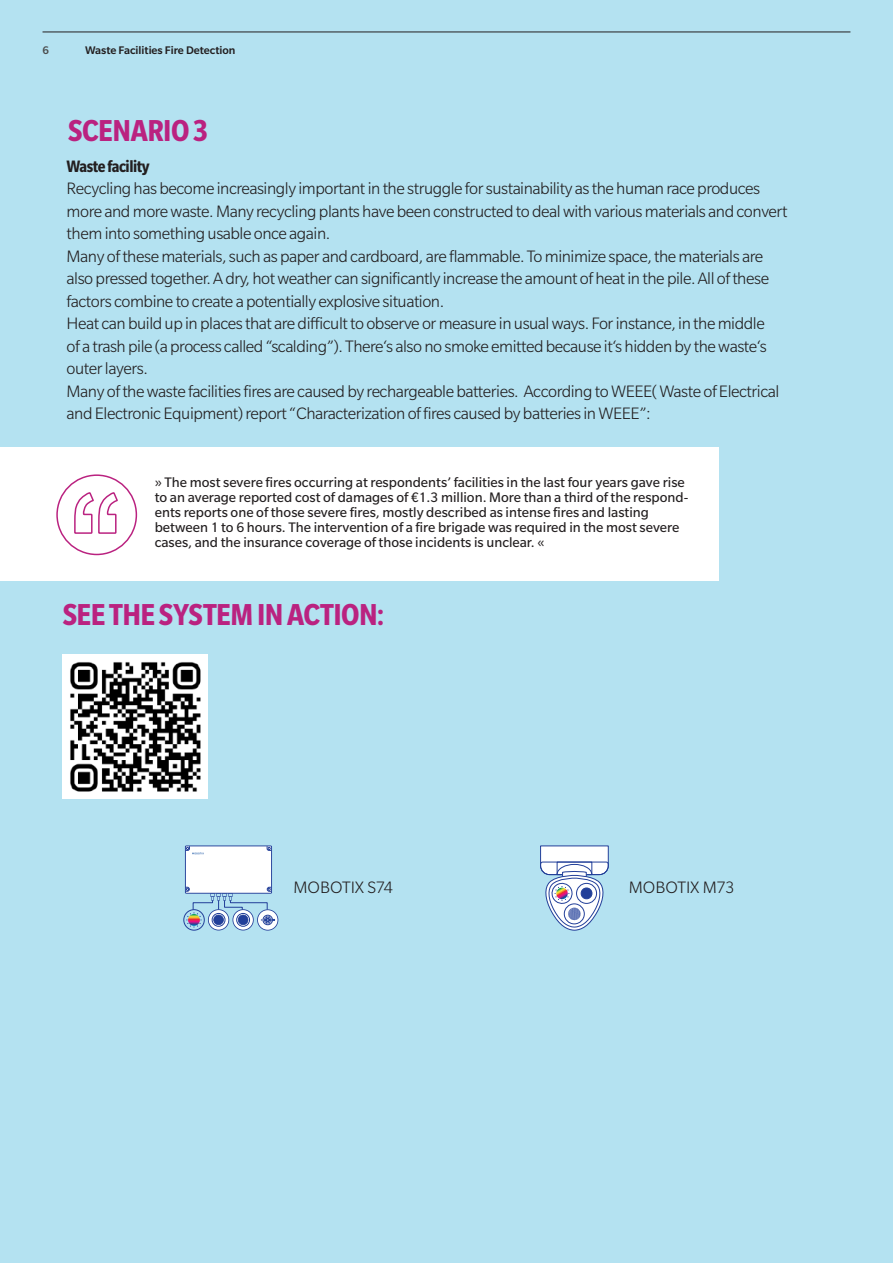
<style>
.page{position:relative;width:893px;height:1263px;background:#b4e2f1}
.page>*{position:absolute;margin:0;border:0;box-sizing:border-box;transform-origin:0 0}
.t1{font:700 condensed 33px "Slate Pro";letter-spacing:-.015em;color:#ba2280}
.t2{font:300 18px/22.5px "Slate Pro";letter-spacing:-.025em;color:#231f20}
.t3{font:300 18px "Slate Pro";letter-spacing:-.005em;color:#231f20}
.t4{font:700 condensed 18px "Slate Pro";letter-spacing:-.025em;color:#231f20}
.t5{font:15px/15px "Slate Pro";color:#231f20}
.t6{font:500 12px "Slate Pro";color:#231f20}
.t7{font:500 12px "Slate Pro";color:#4b4c4d}
</style>
<div class="page">
<div style="left:0;top:447px;width:719px;height:134px;background:#fff"></div>
<svg style="left:74px;top:492px;width:44px;height:42px"></svg>
<div style="left:56px;top:474px;width:81px;height:81px;border:2px solid #ba2280;border-radius:50%"></div>
<img style="left:63px;top:654px;width:144px;height:145px">
<div style="left:183px;top:909px;width:22px;height:21px;border:1px solid #223f99;border-radius:50%"></div>
<svg style="left:185px;top:845px;width:93px;height:85px"></svg>
<svg style="left:540px;top:845px;width:69px;height:86px"></svg>
<hr style="left:43px;top:32px;width:807px;height:1px;background:#231f20">
<p class="t7" style="left:43px;top:44px;width:8px">6</p>
<p class="t6" style="left:85px;top:44px;width:152px">Waste Facilities Fire Detection</p>
<h1 class="t1" style="left:68px;top:113px;width:142px">SCENARIO 3</h1>
<p class="t4" style="left:67px;top:156px;width:85px">Waste facility</p>
<p class="t2" style="left:67px;top:177px;width:722px">Recycling has become increasingly important in the struggle for sustainability as the human race produces more and more waste. Many recycling plants have been constructed to deal with various materials and convert them into something usable once again.<br>Many of these materials, such as paper and cardboard, are flammable. To minimize space, the materials are also pressed together. A dry, hot weather can significantly increase the amount of heat in the pile. All of these factors combine to create a potentially explosive situation.<br>Heat can build up in places that are difficult to observe or measure in usual ways. For instance, in the middle<br>of a trash pile (a process called “scalding”). There‘s also no smoke emitted because it‘s hidden by the waste‘s outer layers.<br>Many of the waste facilities fires are caused by rechargeable batteries. According to WEEE( Waste of Electrical and Electronic Equipment) report “Characterization of fires caused by batteries in WEEE”:</p>
<p class="t5" style="left:155px;top:475px;width:535px">» The most severe fires occurring at respondents’ facilities in the last four years gave rise to an average reported cost of damages of €1.3 million. More than a third of the respond&shy;ents reports one of those severe fires, mostly described as intense fires and lasting between 1 to 6 hours. The intervention of a fire brigade was required in the most severe cases, and the insurance coverage of those incidents is unclear. «</p>
<h1 class="t1" style="left:63px;top:597px;width:323px">SEE THE SYSTEM IN ACTION:</h1>
<p class="t3" style="left:293px;top:878px;width:101px">MOBOTIX S74</p>
<p class="t3" style="left:629px;top:878px;width:107px">MOBOTIX M73</p>
</div>
